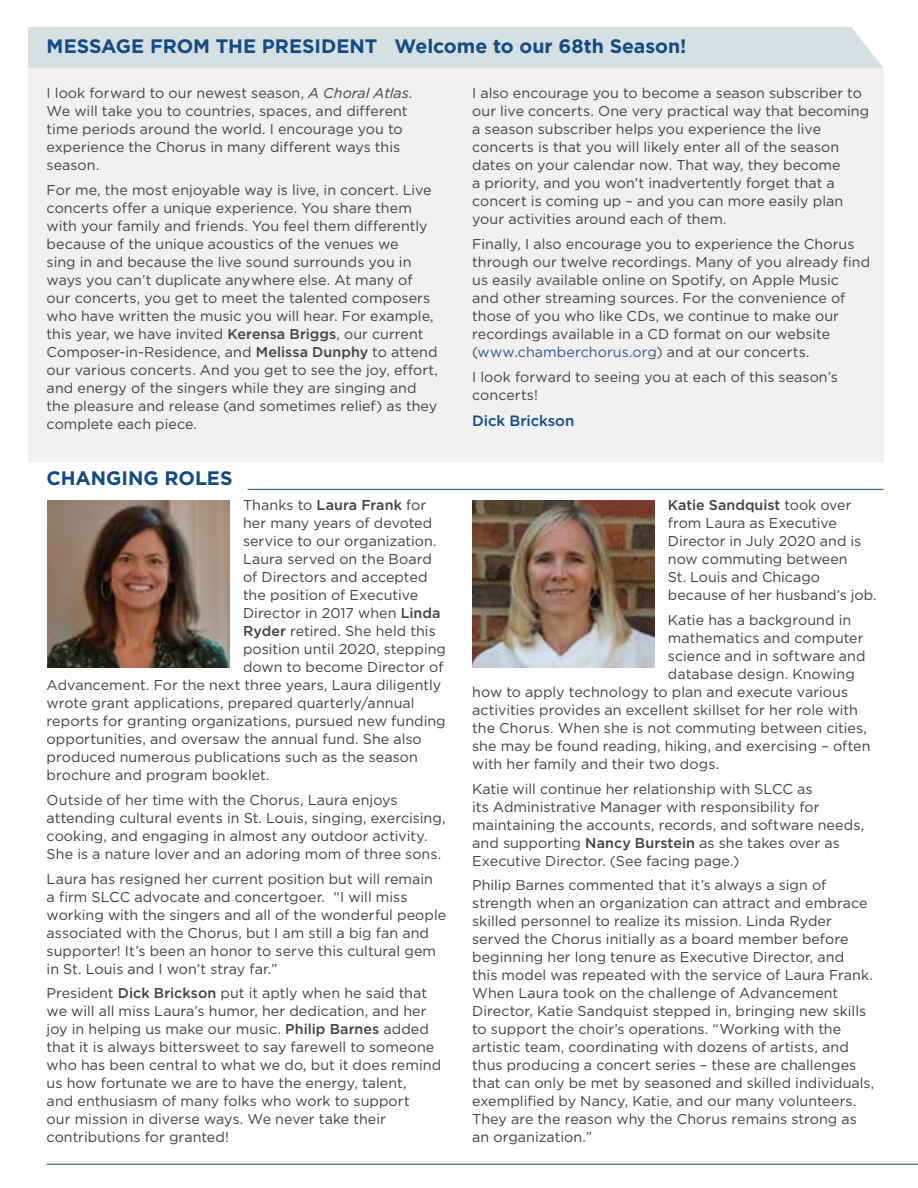
<style>
.page{position:relative;width:918px;height:1188px;background:#fff}
.page>*{position:absolute;margin:0;border:0;box-sizing:border-box;transform-origin:0 0}
.t1{font:700 19.5px "Gotham";color:#114b86}
.t2{font:500 15px "Gotham";letter-spacing:-.005em;color:#114b86}
.t3{font:14.25px/18px "Gotham";letter-spacing:.005em;color:#414042}
.s1{font-style:italic}
.s2{font-weight:500}
.s3{color:#30568e}
</style>
<div class="page">
<div style="left:28px;top:68px;width:856px;height:393px;background:#f1f1f2"></div>
<div style="left:28px;top:27px;width:855px;height:41px;background:#d8dfe1"></div>
<hr style="left:248px;top:489px;width:636px;height:1px;background:#114b86">
<hr style="left:47px;top:1164px;width:871px;height:1px;background:#114b86">
<img style="left:47px;top:500px;width:183px;height:167px">
<img style="left:472px;top:500px;width:182px;height:167px">
<h1 class="t1" style="left:47px;top:34px;width:641px">MESSAGE FROM THE PRESIDENT Welcome to our 68th Season!</h1>
<p class="t3" style="left:47px;top:84px;width:367px">I look forward to our newest season, <span class="s1">A Choral Atlas</span>.<br>We will take you to countries, spaces, and different time periods around the world. I encourage you to experience the Chorus in many different ways this season.</p>
<p class="t3" style="left:47px;top:181px;width:393px">For me, the most enjoyable way is live, in concert. Live concerts offer a unique experience. You share them with your family and friends. You feel them differently because of the unique acoustics of the venues we<br>sing in and because the live sound surrounds you in ways you can’t duplicate anywhere else. At many of our concerts, you get to meet the talented composers who have written the music you will hear. For example, this year, we have invited <span class="s2">Kerensa Briggs</span>, our current Composer-in-Residence, and <span class="s2">Melissa Dunphy</span> to attend our various concerts. And you get to see the joy, effort, and energy of the singers while they are singing and the pleasure and release (and sometimes relief) as they complete each piece.</p>
<p class="t3" style="left:472px;top:84px;width:399px">I also encourage you to become a season subscriber to our live concerts. One very practical way that becoming a season subscriber helps you experience the live concerts is that you will likely enter all of the season dates on your calendar now. That way, they become<br>a priority, and you won’t inadvertently forget that a concert is coming up – and you can more easily plan your activities around each of them.</p>
<p class="t3" style="left:472px;top:235px;width:400px">Finally, I also encourage you to experience the Chorus through our twelve recordings. Many of you already find us easily available online on Spotify, on Apple Music<br>and other streaming sources. For the convenience of those of you who like CDs, we continue to make our recordings available in a CD format on our website (<span class="s3">www.chamberchorus.org</span>) and at our concerts.</p>
<p class="t3" style="left:472px;top:368px;width:367px">I look forward to seeing you at each of this season’s concerts!</p>
<p class="t2" style="left:472px;top:411px;width:104px">Dick Brickson</p>
<h1 class="t1" style="left:47px;top:466px;width:187px">CHANGING ROLES</h1>
<p class="t3" style="left:243px;top:496px;width:185px">Thanks to <span class="s2">Laura Frank</span> for</p>
<p class="t3" style="left:243px;top:514px;width:191px">her many years of devoted</p>
<p class="t3" style="left:243px;top:532px;width:195px">service to our organization.</p>
<p class="t3" style="left:243px;top:550px;width:190px">Laura served on the Board</p>
<p class="t3" style="left:243px;top:568px;width:186px">of Directors and accepted</p>
<p class="t3" style="left:243px;top:586px;width:177px">the position of Executive</p>
<p class="t3" style="left:243px;top:604px;width:199px">Director in 2017 when <span class="s2">Linda</span></p>
<p class="t3" style="left:243px;top:622px;width:194px"><span class="s2">Ryder</span> retired. She held this</p>
<p class="t3" style="left:243px;top:640px;width:205px">position until 2020, stepping</p>
<p class="t3" style="left:243px;top:658px;width:202px">down to become Director of</p>
<p class="t3" style="left:47px;top:676px;width:396px">Advancement. For the next three years, Laura diligently</p>
<p class="t3" style="left:47px;top:694px;width:370px">wrote grant applications, prepared quarterly/annual</p>
<p class="t3" style="left:47px;top:712px;width:401px">reports for granting organizations, pursued new funding</p>
<p class="t3" style="left:47px;top:730px;width:377px">opportunities, and oversaw the annual fund. She also</p>
<p class="t3" style="left:47px;top:748px;width:373px">produced numerous publications such as the season</p>
<p class="t3" style="left:47px;top:766px;width:224px">brochure and program booklet.</p>
<p class="t3" style="left:47px;top:791px;width:400px">Outside of her time with the Chorus, Laura enjoys attending cultural events in St. Louis, singing, exercising, cooking, and engaging in almost any outdoor activity.<br>She is a nature lover and an adoring mom of three sons.</p>
<p class="t3" style="left:47px;top:869px;width:401px">Laura has resigned her current position but will remain<br>a firm SLCC advocate and concertgoer. “I will miss working with the singers and all of the wonderful people associated with the Chorus, but I am still a big fan and supporter! It’s been an honor to serve this cultural gem in St. Louis and I won’t stray far.”</p>
<p class="t3" style="left:47px;top:984px;width:396px">President <span class="s2">Dick Brickson</span> put it aptly when he said that we will all miss Laura’s humor, her dedication, and her joy in helping us make our music. <span class="s2">Philip Barnes</span> added that it is always bittersweet to say farewell to someone who has been central to what we do, but it does remind us how fortunate we are to have the energy, talent,<br>and enthusiasm of many folks who work to support<br>our mission in diverse ways. We never take their contributions for granted!</p>
<p class="t3" style="left:668px;top:496px;width:210px"><span class="s2">Katie Sandquist</span> took over from Laura as Executive<br>Director in July 2020 and is now commuting between<br>St. Louis and Chicago because of her husband’s job.</p>
<p class="t3" style="left:668px;top:610px;width:185px">Katie has a background in</p>
<p class="t3" style="left:668px;top:628px;width:197px">mathematics and computer</p>
<p class="t3" style="left:668px;top:646px;width:199px">science and in software and</p>
<p class="t3" style="left:668px;top:664px;width:188px">database design. Knowing</p>
<p class="t3" style="left:472px;top:682px;width:377px">how to apply technology to plan and execute various</p>
<p class="t3" style="left:472px;top:700px;width:387px">activities provides an excellent skillset for her role with</p>
<p class="t3" style="left:472px;top:718px;width:396px">the Chorus. When she is not commuting between cities,</p>
<p class="t3" style="left:472px;top:736px;width:400px">she may be found reading, hiking, and exercising – often</p>
<p class="t3" style="left:472px;top:754px;width:249px">with her family and their two dogs.</p>
<p class="t3" style="left:472px;top:779px;width:394px">Katie will continue her relationship with SLCC as<br>its Administrative Manager with responsibility for maintaining the accounts, records, and software needs, and supporting <span class="s2">Nancy Burstein</span> as she takes over as Executive Director. (See facing page.)</p>
<p class="t3" style="left:472px;top:876px;width:404px">Philip Barnes commented that it’s always a sign of strength when an organization can attract and embrace skilled personnel to realize its mission. Linda Ryder served the Chorus initially as a board member before beginning her long tenure as Executive Director, and<br>this model was repeated with the service of Laura Frank.<br>When Laura took on the challenge of Advancement Director, Katie Sandquist stepped in, bringing new skills to support the choir’s operations. “Working with the artistic team, coordinating with dozens of artists, and thus producing a concert series – these are challenges that can only be met by seasoned and skilled individuals, exemplified by Nancy, Katie, and our many volunteers.<br>They are the reason why the Chorus remains strong as an organization.”</p>
</div>
